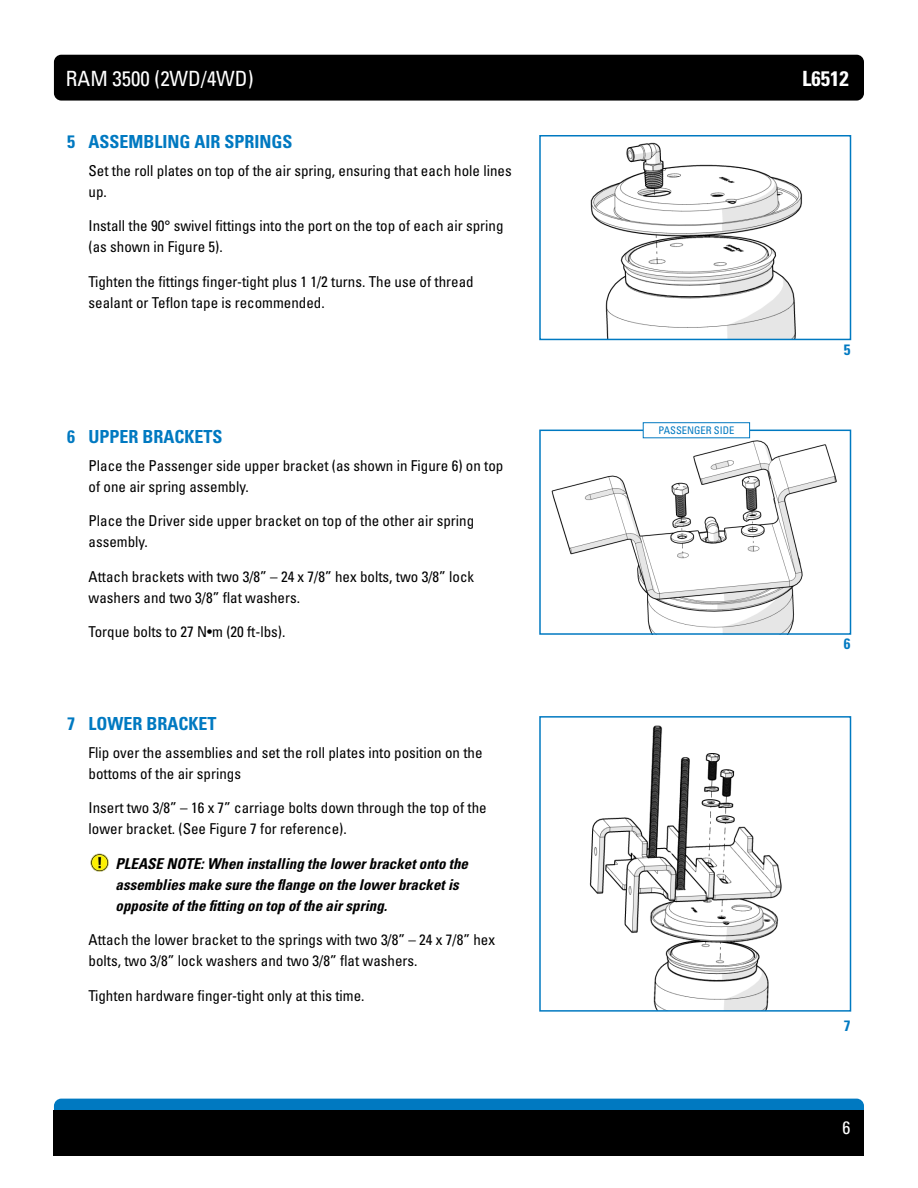
<style>
.page{position:relative;width:918px;height:1188px;background:#fff}
.page>*{position:absolute;margin:0;border:0;box-sizing:border-box;transform-origin:0 0}
.t1{font:condensed 21px "Univers LT Std";color:#fff}
.t2{font:700 condensed 21px "Univers LT Std";color:#fff}
.t3{font:700 condensed 18px "Univers LT Std";color:#0079c1}
.t4{font:condensed 18px "Univers LT Std";color:#fff}
.t5{font:condensed 15px/21px "Univers LT Std";color:#000}
.t6{font:italic 700 condensed 15px/21px "Univers LT Std";color:#000}
.t7{font:700 condensed 15px "Univers LT Std";color:#0079c1}
.t8{font:condensed 10.5px "Univers LT Std";color:#0079c1}
</style>
<div class="page">
<div style="left:54px;top:55px;width:810px;height:46px;background:#000;border-radius:7px"></div>
<div style="left:54px;top:1099px;width:810px;height:45px;background:#0079c1;border-radius:7px"></div>
<div style="left:54px;top:1110px;width:810px;height:46px;background:#000"></div>
<img style="left:590px;top:142px;width:212px;height:195px">
<div style="left:539px;top:135px;width:312px;height:205px;border:2px solid #0079c1"></div>
<img style="left:589px;top:725px;width:193px;height:284px">
<div style="left:539px;top:716px;width:312px;height:296px;border:2px solid #0079c1"></div>
<img style="left:551px;top:436px;width:286px;height:196px">
<div style="left:539px;top:430px;width:312px;height:205px;border:2px solid #0079c1"></div>
<div style="left:643px;top:423px;width:107px;height:15px;background:#fff"></div>
<div style="left:643px;top:422px;width:107px;height:16px;border:1px solid #0079c1"></div>
<img style="left:90px;top:853px;width:19px;height:19px">
<h1 class="t1" style="left:66px;top:65px;width:189px">RAM 3500 (2WD/4WD)</h1>
<h1 class="t2" style="left:802px;top:65px;width:48px">L6512</h1>
<p class="t3" style="left:67px;top:131px;width:227px">5 ASSEMBLING AIR SPRINGS</p>
<p class="t5" style="left:89px;top:160px;width:425px">Set the roll plates on top of the air spring, ensuring that each hole lines up.</p>
<p class="t5" style="left:89px;top:215px;width:417px">Install the 90° swivel fittings into the port on the top of each air spring (as shown in Figure 5).</p>
<p class="t5" style="left:89px;top:271px;width:387px">Tighten the fittings finger-tight plus 1 1/2 turns. The use of thread sealant or Teflon tape is recommended.</p>
<p class="t3" style="left:67px;top:425px;width:157px">6 UPPER BRACKETS</p>
<p class="t5" style="left:89px;top:455px;width:416px">Place the Passenger side upper bracket (as shown in Figure 6) on top of one air spring assembly.</p>
<p class="t5" style="left:89px;top:510px;width:387px">Place the Driver side upper bracket on top of the other air spring assembly.</p>
<p class="t5" style="left:89px;top:566px;width:387px">Attach brackets with two 3/8” – 24 x 7/8” hex bolts, two 3/8” lock washers and two 3/8” flat washers.</p>
<p class="t5" style="left:89px;top:621px;width:198px">Torque bolts to 27 N•m (20 ft-lbs).</p>
<p class="t3" style="left:67px;top:713px;width:151px">7 LOWER BRACKET</p>
<p class="t5" style="left:89px;top:742px;width:396px">Flip over the assemblies and set the roll plates into position on the bottoms of the air springs</p>
<p class="t5" style="left:89px;top:797px;width:400px">Insert two 3/8” – 16 x 7” carriage bolts down through the top of the lower bracket. (See Figure 7 for reference).</p>
<p class="t6" style="left:116px;top:853px;width:354px">PLEASE NOTE: When installing the lower bracket onto the assemblies make sure the flange on the lower bracket is opposite of the fitting on top of the air spring.</p>
<p class="t5" style="left:89px;top:929px;width:408px">Attach the lower bracket to the springs with two 3/8” – 24 x 7/8” hex bolts, two 3/8” lock washers and two 3/8” flat washers.</p>
<p class="t5" style="left:89px;top:985px;width:277px">Tighten hardware finger-tight only at this time.</p>
<p class="t8" style="left:658px;top:424px;width:77px">PASSENGER SIDE</p>
<p class="t7" style="left:844px;top:340px;width:8px">5</p>
<p class="t7" style="left:844px;top:635px;width:8px">6</p>
<p class="t7" style="left:844px;top:1017px;width:8px">7</p>
<p class="t4" style="left:843px;top:1116px;width:9px">6</p>
</div>
